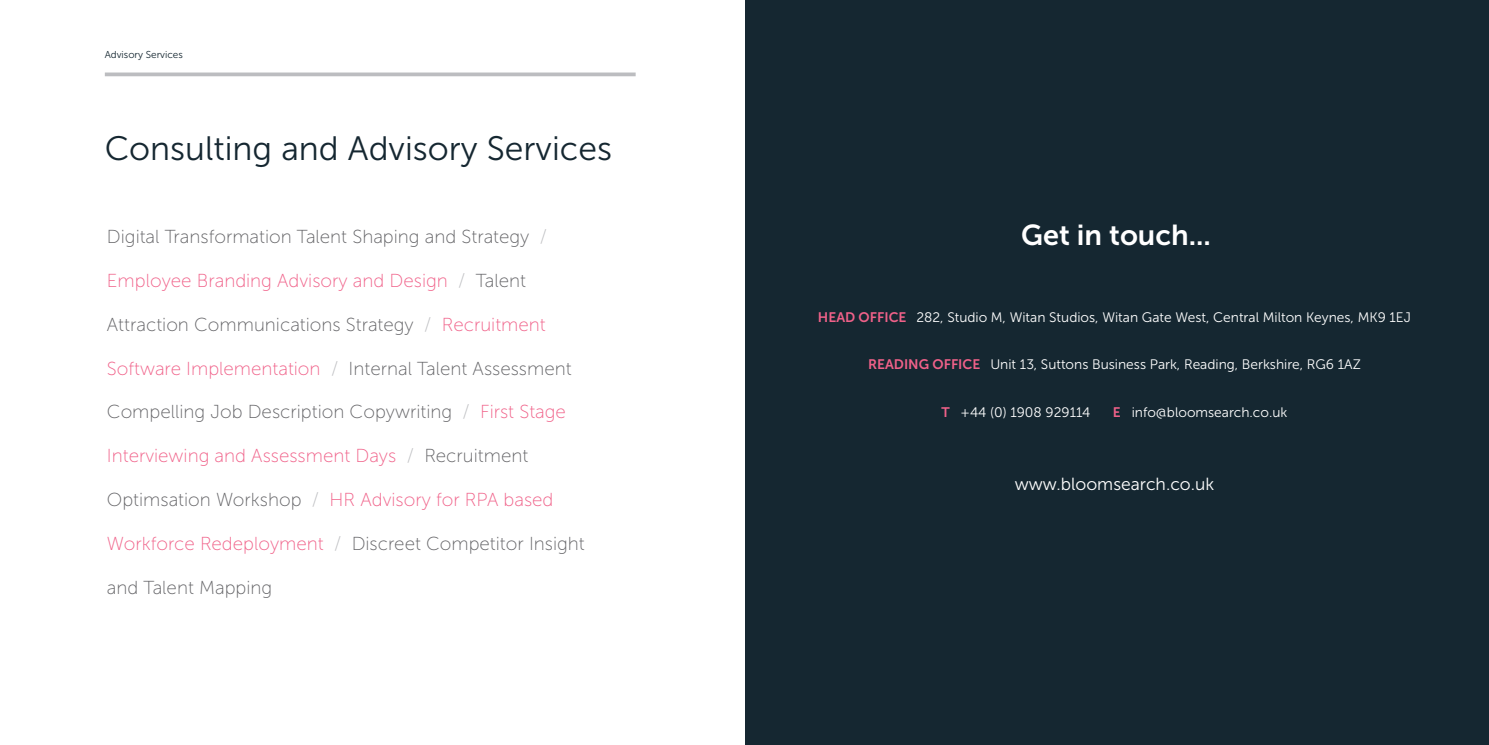
<style>
.page{position:relative;width:1489px;height:745px;background:#fff}
.page>*{position:absolute;margin:0;border:0;box-sizing:border-box;transform-origin:0 0}
.t1{font:33.75px "Museo Sans 300";color:#152731}
.t2{font:28.75px "Museo Sans 700";color:#fff}
.t3{font:18.75px "Museo Sans 100";color:#636366}
.t4{font:18.75px "Museo Sans 100";color:#f06189}
.t5{font:17.5px "Museo Sans 300";color:#fff}
.t6{font:13.75px "Museo Sans 300";color:#fff}
.t7{font:10px "Museo Sans 300";color:#152731}
.s1{color:#bcbdc0}
.s2{color:#636366}
.s3{color:#f06189}
.s4{font-family:"Museo Sans 700";color:#f06189}
</style>
<div class="page">
<div style="left:745px;top:0;width:743px;height:744px;background:#152731"></div>
<svg style="left:105px;top:72px;width:530px;height:4px;background:#c4c5c8"></svg>
<p class="t7" style="left:105px;top:49px;width:80px">Advisory Services</p>
<h1 class="t1" style="left:105px;top:130px;width:509px">Consulting and Advisory Services</h1>
<p class="t3" style="left:107px;top:227px;width:441px">Digital Transformation Talent Shaping and Strategy <span class="s1">/</span></p>
<p class="t4" style="left:107px;top:270px;width:421px">Employee Branding Advisory and Design <span class="s1">/</span> <span class="s2">Talent</span></p>
<p class="t3" style="left:107px;top:314px;width:440px">Attraction Communications Strategy <span class="s1">/</span> <span class="s3">Recruitment</span></p>
<p class="t3" style="left:107px;top:358px;width:466px"><span class="s3">Software Implementation</span> <span class="s1">/</span> Internal Talent Assessment</p>
<p class="t3" style="left:107px;top:402px;width:460px">Compelling Job Description Copywriting <span class="s1">/</span> <span class="s3">First Stage</span></p>
<p class="t4" style="left:107px;top:445px;width:423px">Interviewing and Assessment Days <span class="s1">/</span> <span class="s2">Recruitment</span></p>
<p class="t4" style="left:107px;top:489px;width:448px"><span class="s2">Optimsation Workshop</span> <span class="s1">/</span> HR Advisory for RPA based</p>
<p class="t3" style="left:107px;top:533px;width:479px"><span class="s3">Workforce Redeployment</span> <span class="s1">/</span> Discreet Competitor Insight</p>
<p class="t3" style="left:107px;top:577px;width:167px">and Talent Mapping</p>
<h2 class="t2" style="left:1021px;top:219px;width:191px">Get in touch...</h2>
<p class="t6" style="left:818px;top:309px;width:594px"><span class="s4">HEAD OFFICE</span> 282, Studio M, Witan Studios, Witan Gate West, Central Milton Keynes, MK9 1EJ</p>
<p class="t6" style="left:868px;top:357px;width:494px"><span class="s4">READING OFFICE</span> Unit 13, Suttons Business Park, Reading, Berkshire, RG6 1AZ</p>
<p class="t6" style="left:941px;top:404px;width:150px"><span class="s4">T</span> +44 (0) 1908 929114</p>
<p class="t6" style="left:1112px;top:404px;width:176px"><span class="s4">E</span> info@bloomsearch.co.uk</p>
<p class="t5" style="left:1014px;top:474px;width:201px">www.bloomsearch.co.uk</p>
</div>
